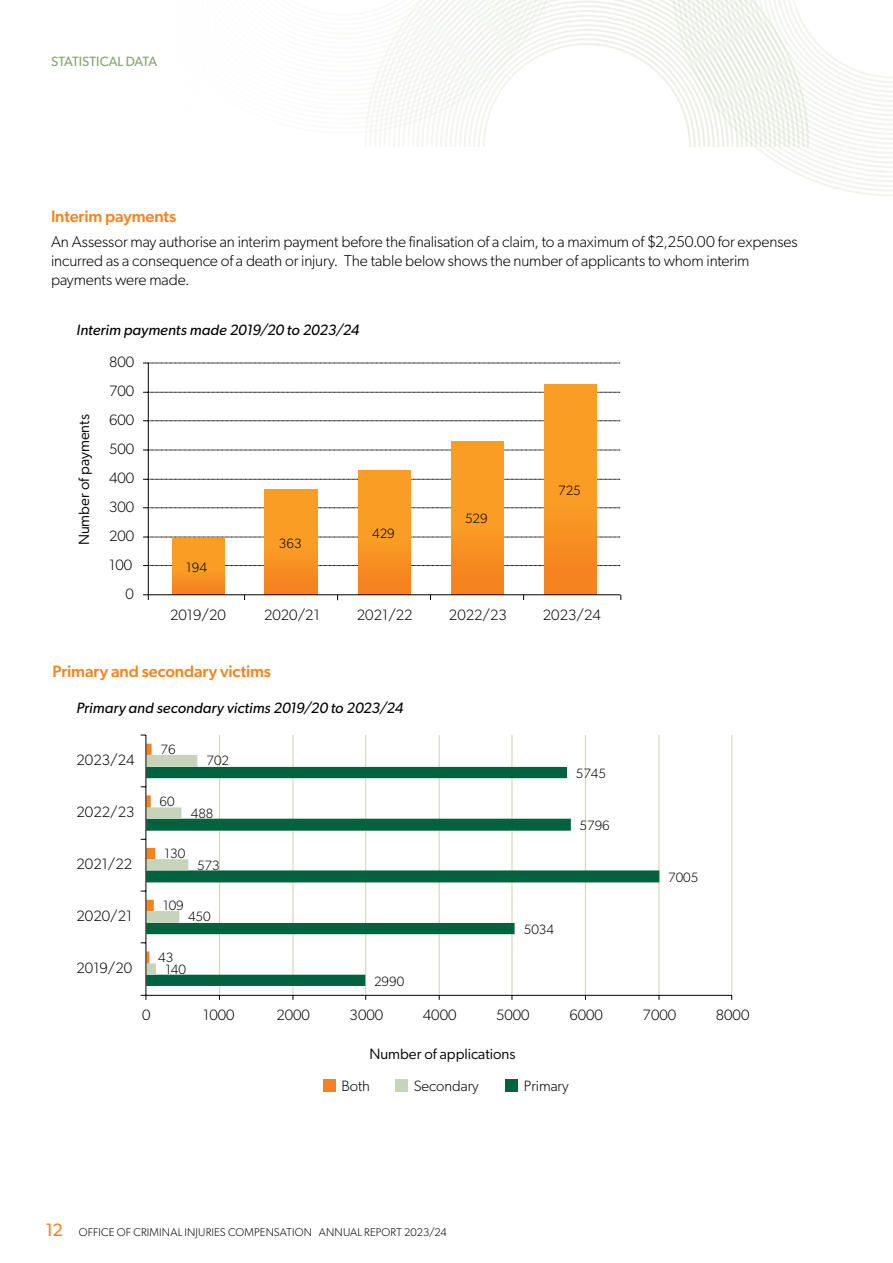
<style>
.page{position:relative;width:893px;height:1263px;background:#fff}
.page>*{position:absolute;margin:0;border:0;box-sizing:border-box;transform-origin:0 0}
.t1{font:500 16.5px "Gibson";letter-spacing:-.01em;color:#f58320}
.t2{font:300 15.75px/18.9px "Gibson";letter-spacing:-.01em;color:#000}
.t3{font:300 15px "Gibson";color:#000}
.t4{font:italic 15px "Gibson";letter-spacing:.005em;color:#000}
.t5{font:15px "Gibson";color:#000}
.t6{font:300 13.5px "Gibson";color:#000}
.t7{font:13.5px "Gibson";letter-spacing:-.005em;color:#89a26d}
.t8{font:300 11.25px "Gibson";letter-spacing:.015em;color:#000}
.s1{font-weight:400;font-size:18px;color:#f58320}
</style>
<div class="page">
<svg style="left:365px;top:0;width:528px;height:196px"></svg>
<div style="left:544px;top:384px;width:53px;height:211px;background:linear-gradient(to bottom,#faa526,#f68720)"></div>
<div style="left:451px;top:441px;width:53px;height:154px;background:linear-gradient(to bottom,#faa525,#f68720)"></div>
<div style="left:358px;top:470px;width:53px;height:125px;background:linear-gradient(to bottom,#faa525,#f68720)"></div>
<div style="left:265px;top:489px;width:52px;height:106px;background:linear-gradient(to bottom,#faa525,#f68720)"></div>
<div style="left:172px;top:539px;width:53px;height:56px;background:linear-gradient(to bottom,#faa525,#f68720)"></div>
<hr style="left:148px;top:363px;width:1px;height:232px;background:#000">
<svg style="left:143px;top:565px;width:477px;height:1px"></svg>
<svg style="left:143px;top:537px;width:477px;height:1px"></svg>
<svg style="left:143px;top:507px;width:477px;height:1px"></svg>
<svg style="left:143px;top:479px;width:477px;height:1px"></svg>
<svg style="left:143px;top:450px;width:477px;height:1px"></svg>
<svg style="left:143px;top:420px;width:477px;height:1px"></svg>
<svg style="left:143px;top:392px;width:477px;height:1px"></svg>
<svg style="left:143px;top:363px;width:477px;height:1px"></svg>
<hr style="left:148px;top:594px;width:472px;height:1px;background:#000">
<svg style="left:143px;top:594px;width:6px;height:6px"></svg>
<div style="left:395px;top:1079px;width:13px;height:13px;background:#c8d4ba"></div>
<div style="left:324px;top:1079px;width:12px;height:13px;background:#f58220"></div>
<div style="left:505px;top:1079px;width:13px;height:13px;background:#016240"></div>
<hr style="left:219px;top:735px;width:1px;height:260px;background:#c8d4ba">
<hr style="left:293px;top:735px;width:1px;height:260px;background:#c8d4ba">
<hr style="left:365px;top:735px;width:1px;height:260px;background:#c8d4ba">
<hr style="left:439px;top:735px;width:1px;height:260px;background:#c8d4ba">
<hr style="left:512px;top:735px;width:1px;height:260px;background:#c8d4ba">
<hr style="left:585px;top:735px;width:1px;height:260px;background:#c8d4ba">
<hr style="left:659px;top:735px;width:1px;height:260px;background:#c8d4ba">
<hr style="left:731px;top:735px;width:1px;height:260px;background:#c8d4ba">
<svg style="left:147px;top:767px;width:512px;height:219px"></svg>
<hr style="left:146px;top:995px;width:586px;height:1px;background:#000">
<hr style="left:146px;top:735px;width:1px;height:260px;background:#000">
<svg style="left:141px;top:995px;width:6px;height:5px"></svg>
<svg style="left:141px;top:744px;width:56px;height:231px"></svg>
<p class="t7" style="left:51px;top:53px;width:108px">STATISTICAL DATA</p>
<p class="t1" style="left:51px;top:206px;width:127px">Interim payments</p>
<p class="t2" style="left:51px;top:232px;width:748px">An Assessor may authorise an interim payment before the finalisation of a claim, to a maximum of $2,250.00 for expenses incurred as a consequence of a death or injury. The table below shows the number of applicants to whom interim payments were made.</p>
<p class="t4" style="left:77px;top:321px;width:284px">Interim payments made 2019/20 to 2023/24</p>
<p class="t3" style="left:109px;top:353px;width:27px">800</p>
<p class="t5" style="left:75px;top:545px;width:133px;rotate:-90deg">Number of payments</p>
<p class="t3" style="left:109px;top:382px;width:27px">700</p>
<p class="t3" style="left:109px;top:411px;width:27px">600</p>
<p class="t3" style="left:109px;top:440px;width:27px">500</p>
<p class="t3" style="left:109px;top:469px;width:27px">400</p>
<p class="t3" style="left:109px;top:498px;width:27px">300</p>
<p class="t3" style="left:109px;top:527px;width:27px">200</p>
<p class="t3" style="left:109px;top:555px;width:25px">100</p>
<p class="t3" style="left:125px;top:585px;width:10px">0</p>
<p class="t6" style="left:186px;top:559px;width:22px">194</p>
<p class="t6" style="left:279px;top:535px;width:24px">363</p>
<p class="t6" style="left:372px;top:525px;width:24px">429</p>
<p class="t6" style="left:465px;top:510px;width:24px">529</p>
<p class="t6" style="left:558px;top:483px;width:24px">725</p>
<p class="t3" style="left:170px;top:606px;width:57px">2019/20</p>
<p class="t3" style="left:264px;top:606px;width:57px">2020/21</p>
<p class="t3" style="left:357px;top:606px;width:57px">2021/22</p>
<p class="t3" style="left:449px;top:606px;width:59px">2022/23</p>
<p class="t3" style="left:543px;top:606px;width:59px">2023/24</p>
<p class="t1" style="left:53px;top:661px;width:220px">Primary and secondary victims</p>
<p class="t4" style="left:77px;top:698px;width:328px">Primary and secondary victims 2019/20 to 2023/24</p>
<p class="t3" style="left:77px;top:751px;width:59px">2023/24</p>
<p class="t6" style="left:161px;top:741px;width:17px">76</p>
<p class="t6" style="left:206px;top:752px;width:24px">702</p>
<p class="t6" style="left:576px;top:765px;width:32px">5745</p>
<p class="t3" style="left:77px;top:803px;width:59px">2022/23</p>
<p class="t6" style="left:159px;top:793px;width:17px">60</p>
<p class="t6" style="left:191px;top:805px;width:24px">488</p>
<p class="t6" style="left:580px;top:817px;width:32px">5796</p>
<p class="t3" style="left:77px;top:855px;width:57px">2021/22</p>
<p class="t6" style="left:165px;top:845px;width:22px">130</p>
<p class="t6" style="left:197px;top:857px;width:24px">573</p>
<p class="t6" style="left:668px;top:869px;width:32px">7005</p>
<p class="t3" style="left:77px;top:907px;width:57px">2020/21</p>
<p class="t6" style="left:163px;top:897px;width:22px">109</p>
<p class="t6" style="left:188px;top:908px;width:24px">450</p>
<p class="t6" style="left:524px;top:921px;width:32px">5034</p>
<p class="t3" style="left:77px;top:959px;width:57px">2019/20</p>
<p class="t6" style="left:158px;top:949px;width:17px">43</p>
<p class="t6" style="left:165px;top:961px;width:22px">140</p>
<p class="t6" style="left:374px;top:973px;width:32px">2990</p>
<p class="t3" style="left:142px;top:1006px;width:10px">0</p>
<p class="t3" style="left:203px;top:1006px;width:33px">1000</p>
<p class="t3" style="left:276px;top:1006px;width:35px">2000</p>
<p class="t3" style="left:350px;top:1006px;width:35px">3000</p>
<p class="t3" style="left:423px;top:1006px;width:35px">4000</p>
<p class="t3" style="left:496px;top:1006px;width:35px">5000</p>
<p class="t3" style="left:569px;top:1006px;width:35px">6000</p>
<p class="t3" style="left:643px;top:1006px;width:35px">7000</p>
<p class="t3" style="left:716px;top:1006px;width:35px">8000</p>
<p class="t5" style="left:369px;top:1045px;width:148px">Number of applications</p>
<p class="t3" style="left:341px;top:1076px;width:30px">Both</p>
<p class="t3" style="left:414px;top:1076px;width:67px">Secondary</p>
<p class="t3" style="left:524px;top:1076px;width:46px">Primary</p>
<p class="t8" style="left:46px;top:1225px;width:403px"><span class="s1">12</span> OFFICE OF CRIMINAL INJURIES COMPENSATION ANNUAL REPORT 2023/24</p>
</div>
